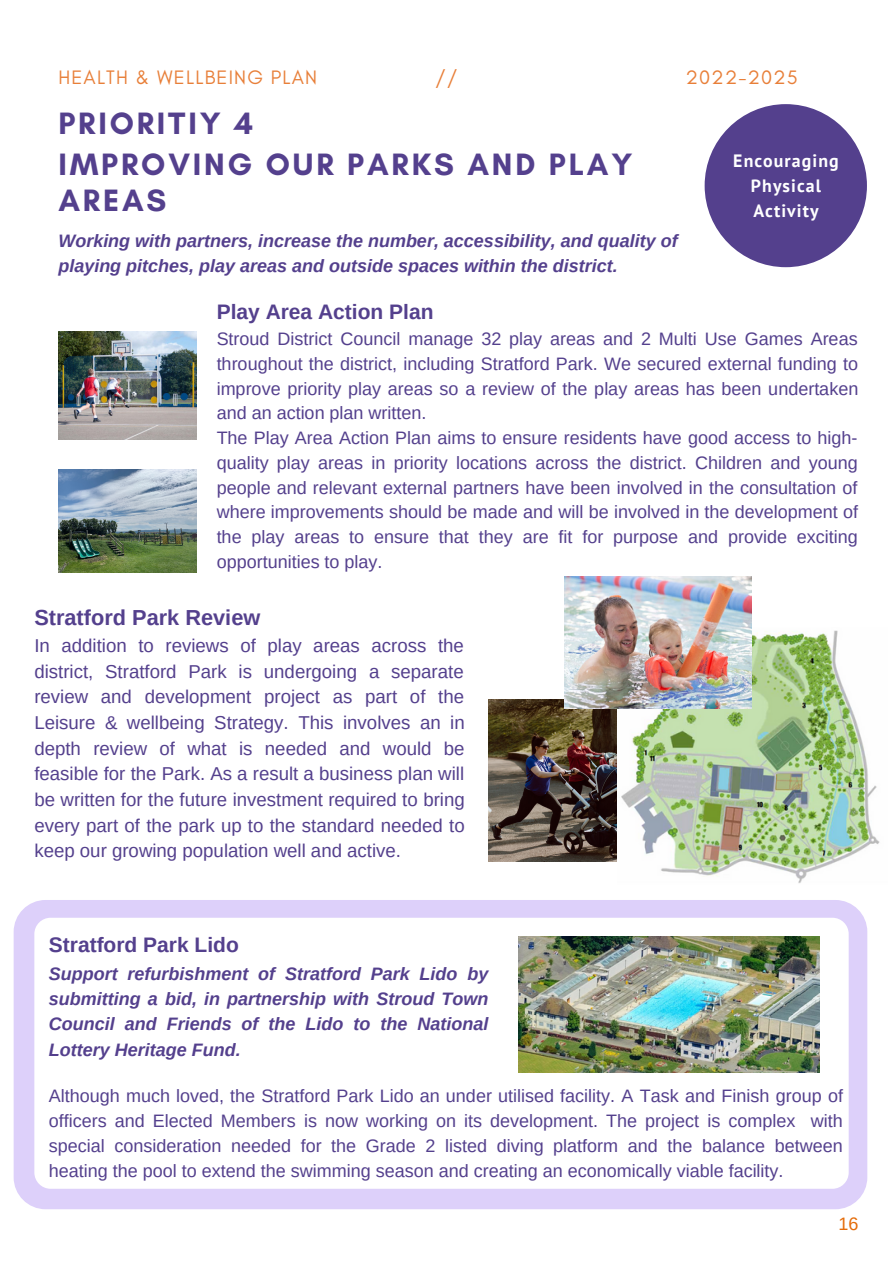
<style>
.page{position:relative;width:893px;height:1264px;background:#fff}
.page>*{position:absolute;margin:0;border:0;box-sizing:border-box;transform-origin:0 0}
.t1{font:700 31.5px/36px "Glacial Indifference";letter-spacing:.09em;color:#54408d}
.t2{font:700 21.75px "Arimo";color:#54408d}
.t3{font:700 21px "Arimo";color:#54408d}
.t4{font:19.8px "Glacial Indifference";letter-spacing:.06em;color:#e87f39}
.t5{font:18.6px/25.7px "Arimo";color:#54408d;text-align:justify}
.t6{font:18px/24.8px "Arimo";color:#54408d}
.t7{font:italic 700 18px/25px "Arimo";color:#54408d}
.t8{font:18px "Arimo";color:#e46c0a}
.t9{font:700 17.85px/24.9px "PT Sans";letter-spacing:.06em;color:#fff;text-align:center}
</style>
<div class="page">
<div style="left:14px;top:900px;width:853px;height:309px;background:#ddd0fa;border-radius:32px"></div>
<div style="left:34px;top:917px;width:814px;height:271px;background:#fff;border-radius:16px"></div>
<div style="left:704px;top:104px;width:162px;height:163px;background:#54408d;border-radius:50%"></div>
<img style="left:58px;top:332px;width:139px;height:108px">
<img style="left:58px;top:469px;width:139px;height:104px">
<img style="left:488px;top:700px;width:129px;height:162px">
<img style="left:617px;top:628px;width:263px;height:255px">
<img style="left:564px;top:576px;width:187px;height:132px">
<img style="left:518px;top:936px;width:301px;height:136px">
<p class="t4" style="left:58px;top:65px;width:260px">HEALTH &amp; WELLBEING PLAN</p>
<p class="t4" style="left:435px;top:65px;width:24px">//</p>
<p class="t4" style="left:686px;top:65px;width:113px">2022-2025</p>
<h1 class="t1" style="left:58px;top:105px;width:196px">PRIORITIY 4</h1>
<h1 class="t1" style="left:58px;top:146px;width:575px">IMPROVING OUR PARKS AND PLAY<br>AREAS</h1>
<p class="t7" style="left:58px;top:228px;width:620px">Working with partners, increase the number, accessibility, and quality of playing pitches, play areas and outside spaces within the district.</p>
<p class="t9" style="left:733px;top:148px;width:107px">Encouraging<br>Physical<br>Activity</p>
<p class="t3" style="left:217px;top:300px;width:218px">Play Area Action Plan</p>
<p class="t6" style="left:217px;top:326px;width:643px">Stroud District Council manage 32 play areas and 2 Multi Use Games Areas throughout the district, including Stratford Park. We secured external funding to improve priority play areas so a review of the play areas has been undertaken and an action plan written.<br>The Play Area Action Plan aims to ensure residents have good access to high&shy;quality play areas in priority locations across the district. Children and young people and relevant external partners have been involved in the consultation of where improvements should be made and will be involved in the development of the play areas to ensure that they are fit for purpose and provide exciting opportunities to play.</p>
<p class="t2" style="left:34px;top:605px;width:227px">Stratford Park Review</p>
<p class="t5" style="left:34px;top:633px;width:432px">In addition to reviews of play areas across the district, Stratford Park is undergoing a separate review and development project as part of the Leisure &amp; wellbeing Strategy. This involves an in depth review of what is needed and would be feasible for the Park. As a result a business plan will be written for the future investment required to bring every part of the park up to the standard needed to keep our growing population well and active.</p>
<p class="t3" style="left:49px;top:932px;width:191px">Stratford Park Lido</p>
<p class="t7" style="left:49px;top:961px;width:441px;text-align:justify">Support refurbishment of Stratford Park Lido by submitting a bid, in partnership with Stroud Town Council and Friends of the Lido to the National Lottery Heritage Fund.</p>
<p class="t6" style="left:49px;top:1083px;width:795px;text-align:justify">Although much loved, the Stratford Park Lido an under utilised facility. A Task and Finish group of officers and Elected Members is now working on its development. The project is complex with special consideration needed for the Grade 2 listed diving platform and the balance between heating the pool to extend the swimming season and creating an economically viable facility.</p>
<p class="t8" style="left:838px;top:1213px;width:21px">16</p>
</div>
